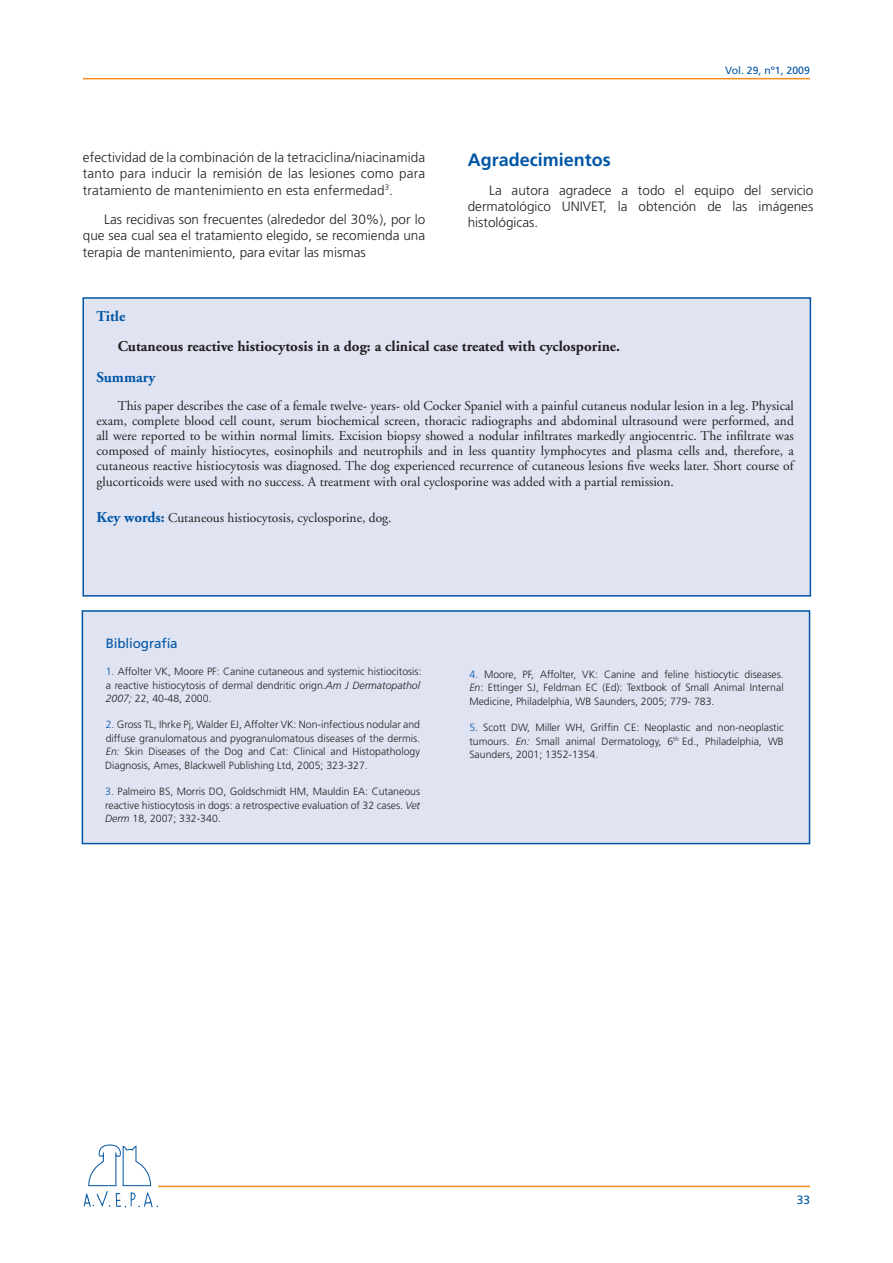
<style>
.page{position:relative;width:893px;height:1263px;background:#fff}
.page>*{position:absolute;margin:0;border:0;box-sizing:border-box;transform-origin:0 0}
.t1{font:700 18px "Frutiger";color:#0155a5}
.t2{font:700 15px "Adobe Garamond";color:#231f20}
.t3{font:700 15px "Adobe Garamond";color:#0155a5}
.t4{font:13.5px/15.3px "Adobe Garamond";color:#231f20;text-align:justify}
.t5{font:300 13.5px/16.5px "Frutiger";color:#231f20;text-align:justify}
.t6{font:13.5px "Frutiger";letter-spacing:-.01em;color:#0155a5}
.t7{font:12px "Frutiger";color:#0155a5}
.t8{font:300 10.5px/13.5px "Frutiger";color:#231f20;text-align:justify}
.t9{font:10.5px "Frutiger";color:#0155a5}
.s1{font-weight:700;font-size:15px;color:#0155a5}
.s2{color:#0155a5}
.s3{font-style:italic}
</style>
<div class="page">
<hr style="left:158px;top:1186px;width:652px;height:1px;background:#f68e1e">
<hr style="left:83px;top:78px;width:727px;height:1px;background:#f68e1e">
<svg style="left:84px;top:1144px;width:74px;height:63px"></svg>
<div style="left:83px;top:298px;width:727px;height:298px;background:#e0e4f2"></div>
<div style="left:82px;top:297px;width:729px;height:300px;border:2px solid #0155a5"></div>
<div style="left:82px;top:611px;width:727px;height:232px;background:#e0e4f2"></div>
<div style="left:82px;top:610px;width:728px;height:234px;border:2px solid #0155a5"></div>
<p class="t5" style="left:83px;top:149px;width:344px">efectividad de la combinación de la tetraciclina/niacinamida tanto para inducir la remisión de las lesiones como para tratamiento de mantenimiento en esta enfermedad<sup>3</sup>.</p>
<p class="t5" style="left:83px;top:211px;width:344px;text-indent:21px">Las recidivas son frecuentes (alrededor del 30%), por lo que sea cual sea el tratamiento elegido, se recomienda una terapia de mantenimiento, para evitar las mismas</p>
<p class="t9" style="left:725px;top:64px;width:86px">Vol. 29, nº1, 2009</p>
<h1 class="t1" style="left:468px;top:149px;width:145px">Agradecimientos</h1>
<p class="t5" style="left:468px;top:182px;width:347px;text-indent:21px">La autora agradece a todo el equipo del servicio dermatológico UNIVET, la obtención de las imágenes histológicas.</p>
<h2 class="t3" style="left:97px;top:308px;width:30px">Title</h2>
<h2 class="t2" style="left:118px;top:338px;width:504px">Cutaneous reactive histiocytosis in a dog: a clinical case treated with cyclosporine.</h2>
<h2 class="t3" style="left:97px;top:369px;width:61px">Summary</h2>
<p class="t4" style="left:97px;top:398px;width:699px;text-indent:21px">This paper describes the case of a female twelve- years- old Cocker Spaniel with a painful cutaneus nodular lesion in a leg. Physical exam, complete blood cell count, serum biochemical screen, thoracic radiographs and abdominal ultrasound were performed, and all were reported to be within normal limits. Excision biopsy showed a nodular infiltrates markedly angiocentric. The infiltrate was composed of mainly histiocytes, eosinophils and neutrophils and in less quantity lymphocytes and plasma cells and, therefore, a cutaneous reactive histiocytosis was diagnosed. The dog experienced recurrence of cutaneous lesions five weeks later. Short course of glucorticoids were used with no success. A treatment with oral cyclosporine was added with a partial remission.</p>
<p class="t4" style="left:97px;top:510px;width:297px"><span class="s1">Key words:</span> Cutaneous histiocytosis, cyclosporine, dog.</p>
<p class="t6" style="left:106px;top:635px;width:74px">Bibliografía</p>
<p class="t8" style="left:106px;top:665px;width:317px;text-align:left"><span class="s2">1.</span> Affolter VK, Moore PF: Canine cutaneous and systemic histiocitosis: a reactive histiocytosis of dermal dendritic orign.<span class="s3">Am J Dermatopathol<br>2007;</span> 22, 40-48, 2000.</p>
<p class="t8" style="left:105px;top:718px;width:316px"><span class="s2">2.</span> Gross TL, Ihrke Pj, Walder EJ, Affolter VK: Non-infectious nodular and diffuse granulomatous and pyogranulomatous diseases of the dermis.<br><span class="s3">En:</span> Skin Diseases of the Dog and Cat: Clinical and Histopathology Diagnosis, Ames, Blackwell Publishing Ltd, 2005; 323-327.</p>
<p class="t8" style="left:105px;top:785px;width:316px"><span class="s2">3.</span> Palmeiro BS, Morris DO, Goldschmidt HM, Mauldin EA: Cutaneous reactive histiocytosis in dogs: a retrospective evaluation of 32 cases. <span class="s3">Vet Derm</span> 18, 2007; 332-340.</p>
<p class="t8" style="left:469px;top:667px;width:316px"><span class="s2">4.</span> Moore, PF, Affolter, VK: Canine and feline histiocytic diseases.<br><span class="s3">En</span>: Ettinger SJ, Feldman EC (Ed): Textbook of Small Animal Internal Medicine, Philadelphia, WB Saunders, 2005; 779- 783.</p>
<p class="t8" style="left:469px;top:721px;width:316px"><span class="s2">5.</span> Scott DW, Miller WH, Griffin CE: Neoplastic and non-neoplastic tumours. <span class="s3">En:</span> Small animal Dermatology, 6<sup>th</sup> Ed., Philadelphia, WB Saunders, 2001; 1352-1354.</p>
<p class="t7" style="left:797px;top:1193px;width:15px">33</p>
</div>
